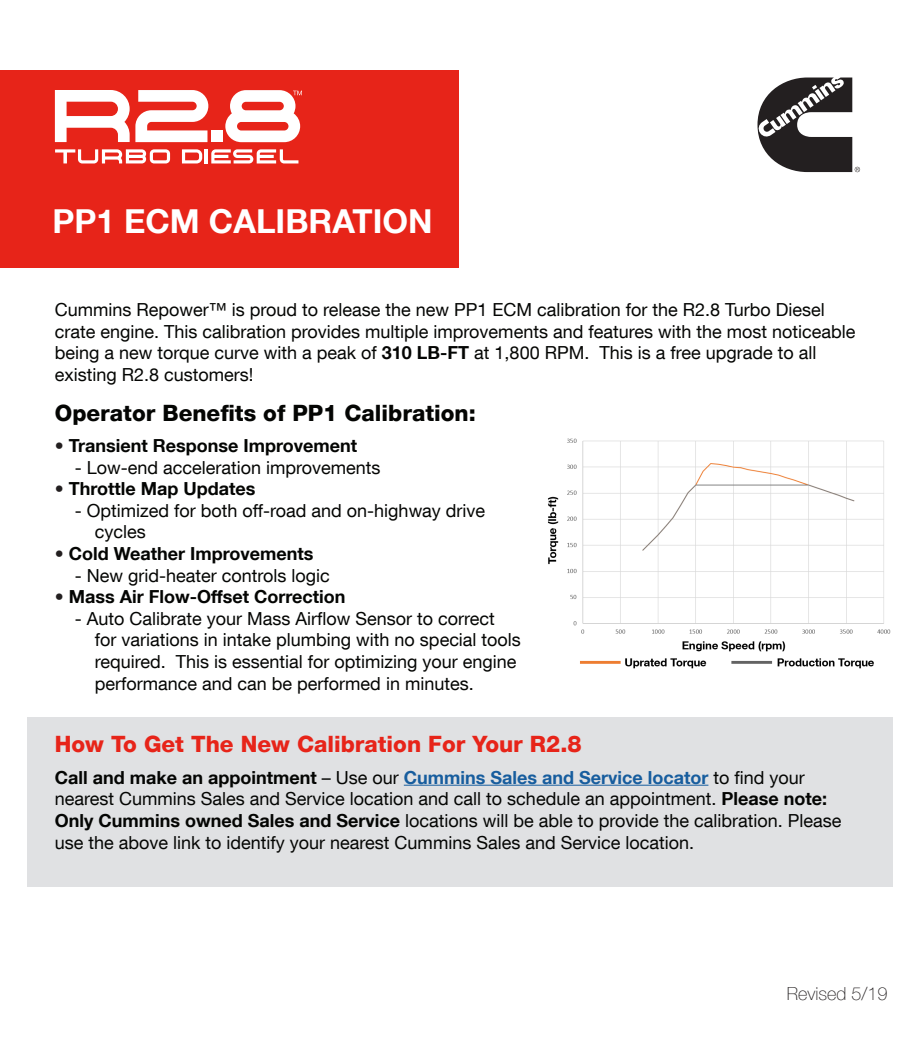
<style>
.page{position:relative;width:918px;height:1050px;background:#fff}
.page>*{position:absolute;margin:0;border:0;box-sizing:border-box;transform-origin:0 0}
.t1{font:700 33px "Helvetica Neue LT Com";color:#fff}
.t2{font:800 22.5px "Helvetica Neue LT Com";color:#e72419}
.t3{font:800 22.5px "Helvetica Neue LT Com";color:#040503}
.t4{font:18px/21.6px "Helvetica Neue LT Com";color:#040503}
.t5{font:700 18px "Helvetica Neue LT Com";color:#040503}
.t6{font:100 18px "Helvetica Neue LT Com";color:#231f20}
.s1{font-weight:700}
.s2{font-size:22.65px}
.s3{font-weight:400;color:#231f20}
.s4{font-size:23.1px}
.s5{font-weight:700;color:#175d9e}
</style>
<div class="page">
<div style="left:27px;top:717px;width:866px;height:169px;background:#e0e1e3"></div>
<hr style="left:404px;top:785px;width:304px;height:1px;background:#175d9e">
<div style="left:0;top:70px;width:458px;height:197px;background:#e72419"></div>
<svg style="left:182px;top:149px;width:20px;height:14px"></svg>
<hr style="left:205px;top:149px;width:3px;height:14px;background:#fff">
<svg style="left:211px;top:149px;width:87px;height:14px"></svg>
<svg style="left:55px;top:149px;width:115px;height:15px"></svg>
<div style="left:211px;top:131px;width:12px;height:11px;background:#fff"></div>
<svg style="left:55px;top:90px;width:153px;height:52px"></svg>
<svg style="left:225px;top:90px;width:77px;height:52px"></svg>
<svg style="left:758px;top:78px;width:102px;height:94px"></svg>
<img style="left:548px;top:438px;width:343px;height:231px">
<p class="t1" style="left:52px;top:201px;width:382px">PP1 ECM CALIBRATION</p>
<p class="t4" style="left:55px;top:299px;width:802px">Cummins Repower™ is proud to release the new PP1 ECM calibration for the R2.8 Turbo Diesel crate engine. This calibration provides multiple improvements and features with the most noticeable being a new torque curve with a peak of <span class="s1">310 LB-FT</span> at 1,800 RPM. This is a free upgrade to all existing R2.8 customers!</p>
<p class="t3" style="left:55px;top:400px;width:422px">Operator Benefits of PP<span class="s2">1</span> Calibration:</p>
<p class="t5" style="left:55px;top:434px;width:304px"><span class="s3">•</span> Transient Response Improvement</p>
<p class="t4" style="left:75px;top:456px;width:307px">- Low-end acceleration improvements</p>
<p class="t5" style="left:55px;top:477px;width:202px"><span class="s3">•</span> Throttle Map Updates</p>
<p class="t4" style="left:95px;top:499px;width:392px;text-indent:-20px">- Optimized for both off-road and on-highway drive cycles</p>
<p class="t5" style="left:55px;top:542px;width:260px"><span class="s3">•</span> Cold Weather Improvements</p>
<p class="t4" style="left:75px;top:564px;width:256px">- New grid-heater controls logic</p>
<p class="t5" style="left:55px;top:585px;width:292px"><span class="s3">•</span> Mass Air Flow-Offset Correction</p>
<p class="t4" style="left:95px;top:607px;width:428px;text-indent:-20px">- Auto Calibrate your Mass Airflow Sensor to correct for variations in intake plumbing with no special tools required. This is essential for optimizing your engine performance and can be performed in minutes.</p>
<p class="t2" style="left:55px;top:730px;width:528px">How To Get The New Calibration For Your R<span class="s4">2.8</span></p>
<p class="t4" style="left:55px;top:766px;width:788px"><span class="s1">Call and make an appointment</span> – Use our <span class="s5">Cummins Sales and Service locator</span> to find your nearest Cummins Sales and Service location and call to schedule an appointment. <span class="s1">Please note:<br>Only Cummins owned Sales and Service</span> locations will be able to provide the calibration. Please use the above link to identify your nearest Cummins Sales and Service location.</p>
<p class="t6" style="left:787px;top:983px;width:102px">Revised 5/19</p>
</div>
